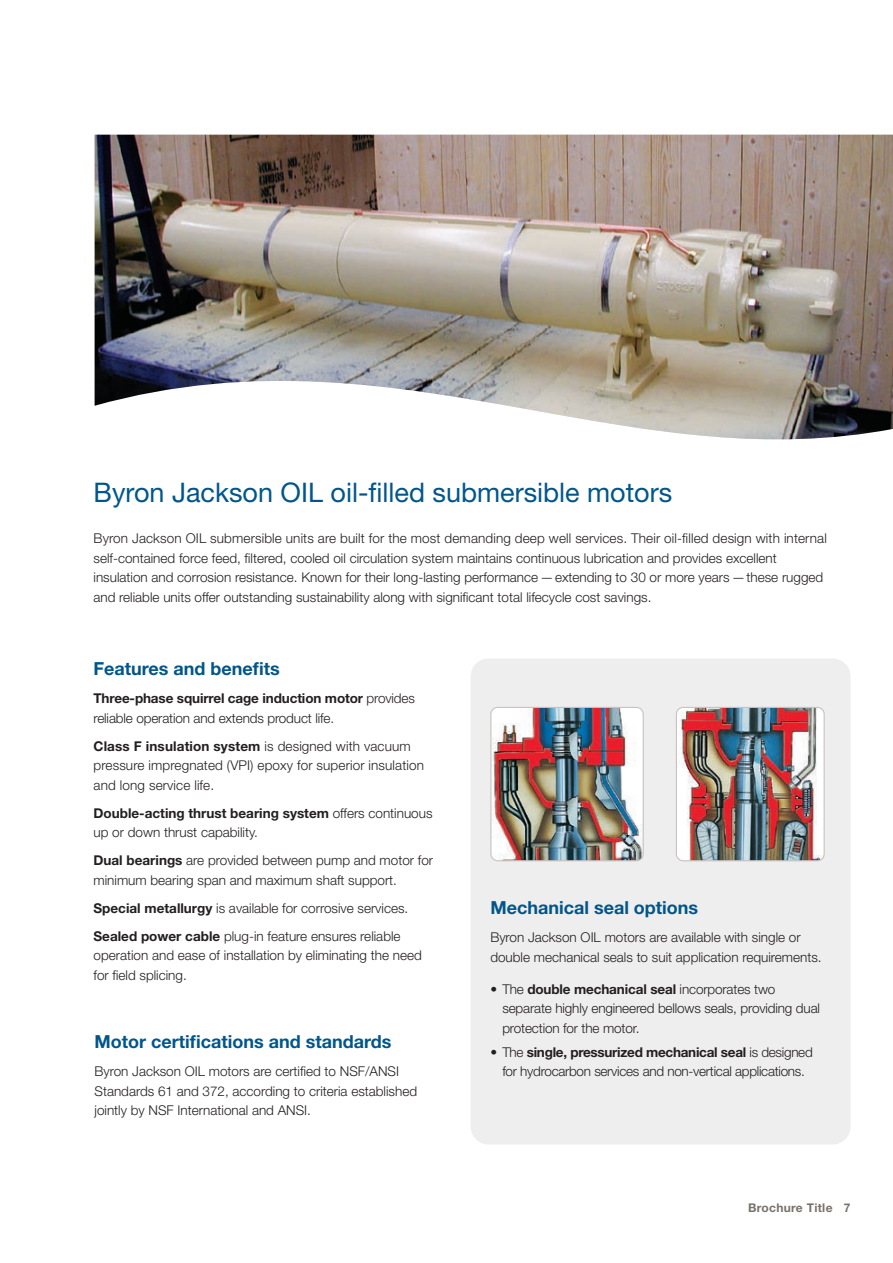
<style>
.page{position:relative;width:893px;height:1263px;background:#fff}
.page>*{position:absolute;margin:0;border:0;box-sizing:border-box;transform-origin:0 0}
.t1{font:27px "Helvetica Neue LT Std";color:#00568a}
.t2{font:700 18px "Helvetica Neue LT Std";color:#00568a}
.t3{font:300 13.5px/19.5px "Helvetica Neue LT Std";color:#231f20}
.t4{font:300 13.5px/19.5px "Helvetica Neue LT Std";letter-spacing:-.02em;color:#231f20;text-align:center}
.t5{font:700 12px "Helvetica Neue LT Std";letter-spacing:.025em;color:#79716c}
.s1{font-weight:700}
</style>
<div class="page">
<div style="left:471px;top:658px;width:380px;height:486px;background:#efeeee;border-radius:18px"></div>
<img style="left:95px;top:135px;width:798px;height:305px">
<img style="left:676px;top:708px;width:147px;height:153px">
<div style="left:676px;top:707px;width:149px;height:154px;border:1px solid #c6c3c0;border-radius:7px"></div>
<img style="left:492px;top:709px;width:151px;height:151px">
<div style="left:490px;top:707px;width:154px;height:154px;border:1px solid #c6c3c0;border-radius:7px"></div>
<h1 class="t1" style="left:94px;top:476px;width:580px">Byron Jackson OIL oil-filled submersible motors</h1>
<p class="t3" style="left:94px;top:528px;width:735px">Byron Jackson OIL submersible units are built for the most demanding deep well services. Their oil-filled design with internal self-contained force feed, filtered, cooled oil circulation system maintains continuous lubrication and provides excellent insulation and corrosion resistance. Known for their long-lasting performance — extending to 30 or more years — these rugged and reliable units offer outstanding sustainability along with significant total lifecycle cost savings.</p>
<h2 class="t2" style="left:94px;top:657px;width:188px">Features and benefits</h2>
<p class="t3" style="left:94px;top:688px;width:323px"><span class="s1">Three-phase squirrel cage induction motor</span> provides reliable operation and extends product life.</p>
<p class="t3" style="left:94px;top:736px;width:332px"><span class="s1">Class F insulation system</span> is designed with vacuum pressure impregnated (VPI) epoxy for superior insulation and long service life.</p>
<p class="t3" style="left:94px;top:803px;width:340px"><span class="s1">Double-acting thrust bearing system</span> offers continuous up or down thrust capability.</p>
<p class="t3" style="left:94px;top:850px;width:341px"><span class="s1">Dual bearings</span> are provided between pump and motor for minimum bearing span and maximum shaft support.</p>
<p class="t3" style="left:94px;top:893px;width:316px;line-height:28px"><span class="s1">Special metallurgy</span> is available for corrosive services.<br><span class="s1">Sealed power cable</span> plug-in feature ensures reliable</p>
<p class="t3" style="left:94px;top:945px;width:330px">operation and ease of installation by eliminating the need for field splicing.</p>
<h2 class="t2" style="left:94px;top:1030px;width:298px">Motor certifications and standards</h2>
<p class="t3" style="left:94px;top:1061px;width:324px">Byron Jackson OIL motors are certified to NSF/ANSI<br>Standards 61 and 372, according to criteria established jointly by NSF International and ANSI.</p>
<h2 class="t2" style="left:490px;top:896px;width:209px">Mechanical seal options</h2>
<p class="t3" style="left:490px;top:927px;width:333px">Byron Jackson OIL motors are available with single or double mechanical seals to suit application requirements.</p>
<p class="t3" style="left:502px;top:979px;width:319px;text-indent:-12px">• The <span class="s1">double mechanical seal</span> incorporates two separate highly engineered bellows seals, providing dual protection for the motor.</p>
<p class="t4" style="left:490px;top:1042px;width:324px">• The <span class="s1">single, pressurized mechanical seal</span> is designed for hydrocarbon services and non-vertical applications.</p>
<p class="t5" style="left:748px;top:1201px;width:104px">Brochure Title 7</p>
</div>
